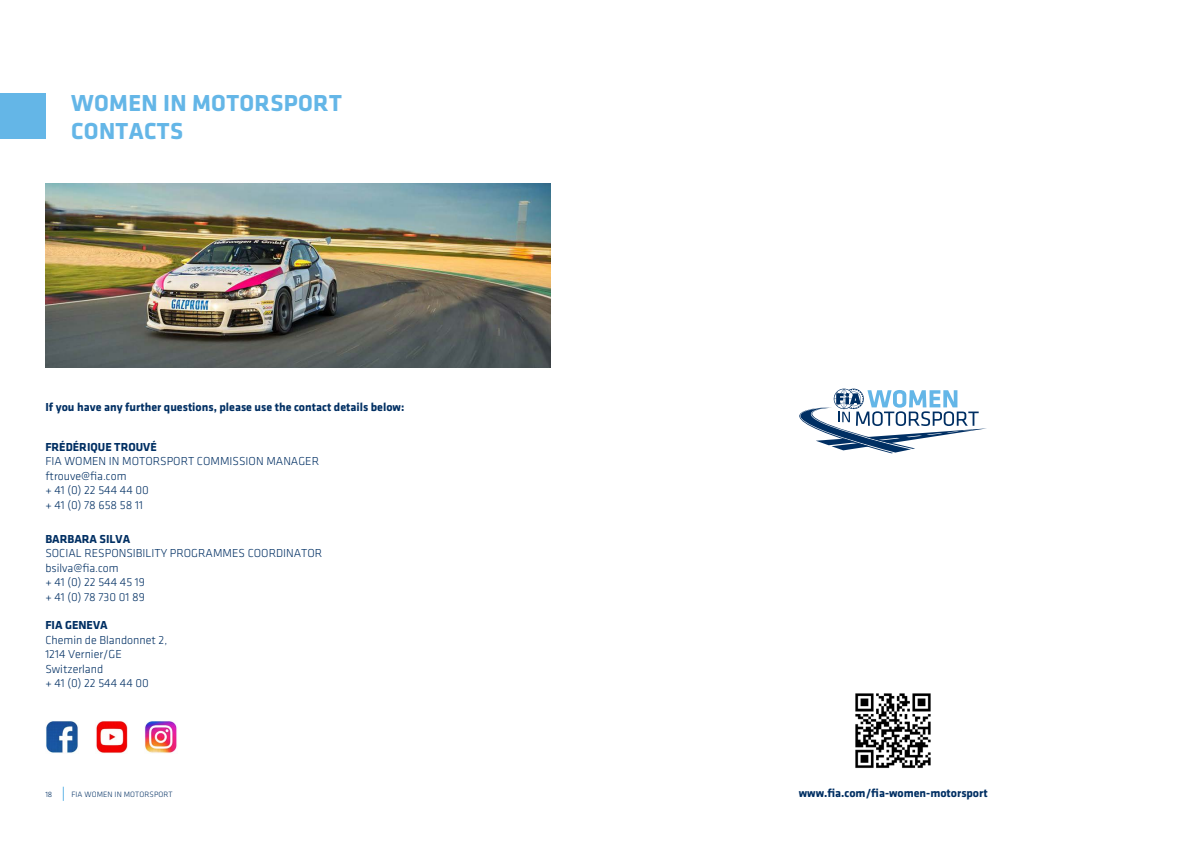
<style>
.page{position:relative;width:1191px;height:842px;background:#fff}
.page>*{position:absolute;margin:0;border:0;box-sizing:border-box;transform-origin:0 0}
.t1{font:700 24px/28.8px "Klavika";letter-spacing:.015em;color:#64b6e7}
.t2{font:300 12px/14.4px "Klavika";color:#002f63}
.t3{font:700 12px "Klavika";color:#002f63}
.t4{font:300 8px "Klavika";letter-spacing:.015em;color:#002f63}
</style>
<div class="page">
<svg style="left:63px;top:787px;width:1px;height:14px"></svg>
<div style="left:0;top:94px;width:45px;height:45px;background:#64b6e7"></div>
<img style="left:45px;top:184px;width:505px;height:184px">
<img style="left:46px;top:721px;width:32px;height:32px">
<img style="left:145px;top:721px;width:32px;height:32px">
<img style="left:96px;top:721px;width:32px;height:32px">
<svg style="left:799px;top:389px;width:188px;height:64px"></svg>
<img style="left:855px;top:693px;width:76px;height:75px">
<h1 class="t1" style="left:71px;top:88px;width:272px">WOMEN IN MOTORSPORT<br>CONTACTS</h1>
<p class="t3" style="left:45px;top:400px;width:360px">If you have any further questions, please use the contact details below:</p>
<p class="t3" style="left:45px;top:440px;width:113px">FRÉDÉRIQUE TROUVÉ</p>
<p class="t2" style="left:45px;top:454px;width:275px">FIA WOMEN IN MOTORSPORT COMMISSION MANAGER ftrouve@fia.com<br>+ 41 (0) 22 544 44 00<br>+ 41 (0) 78 658 58 11</p>
<p class="t3" style="left:45px;top:532px;width:86px">BARBARA SILVA</p>
<p class="t2" style="left:45px;top:546px;width:278px">SOCIAL RESPONSIBILITY PROGRAMMES COORDINATOR bsilva@fia.com<br>+ 41 (0) 22 544 45 19<br>+ 41 (0) 78 730 01 89</p>
<p class="t3" style="left:45px;top:619px;width:64px">FIA GENEVA</p>
<p class="t2" style="left:45px;top:633px;width:123px">Chemin de Blandonnet 2,<br>1214 Vernier/GE<br>Switzerland<br>+ 41 (0) 22 544 44 00</p>
<p class="t4" style="left:45px;top:790px;width:9px">18</p>
<p class="t4" style="left:71px;top:790px;width:103px">FIA WOMEN IN MOTORSPORT</p>
<p class="t3" style="left:799px;top:786px;width:190px">www.fia.com/fia-women-motorsport</p>
</div>
